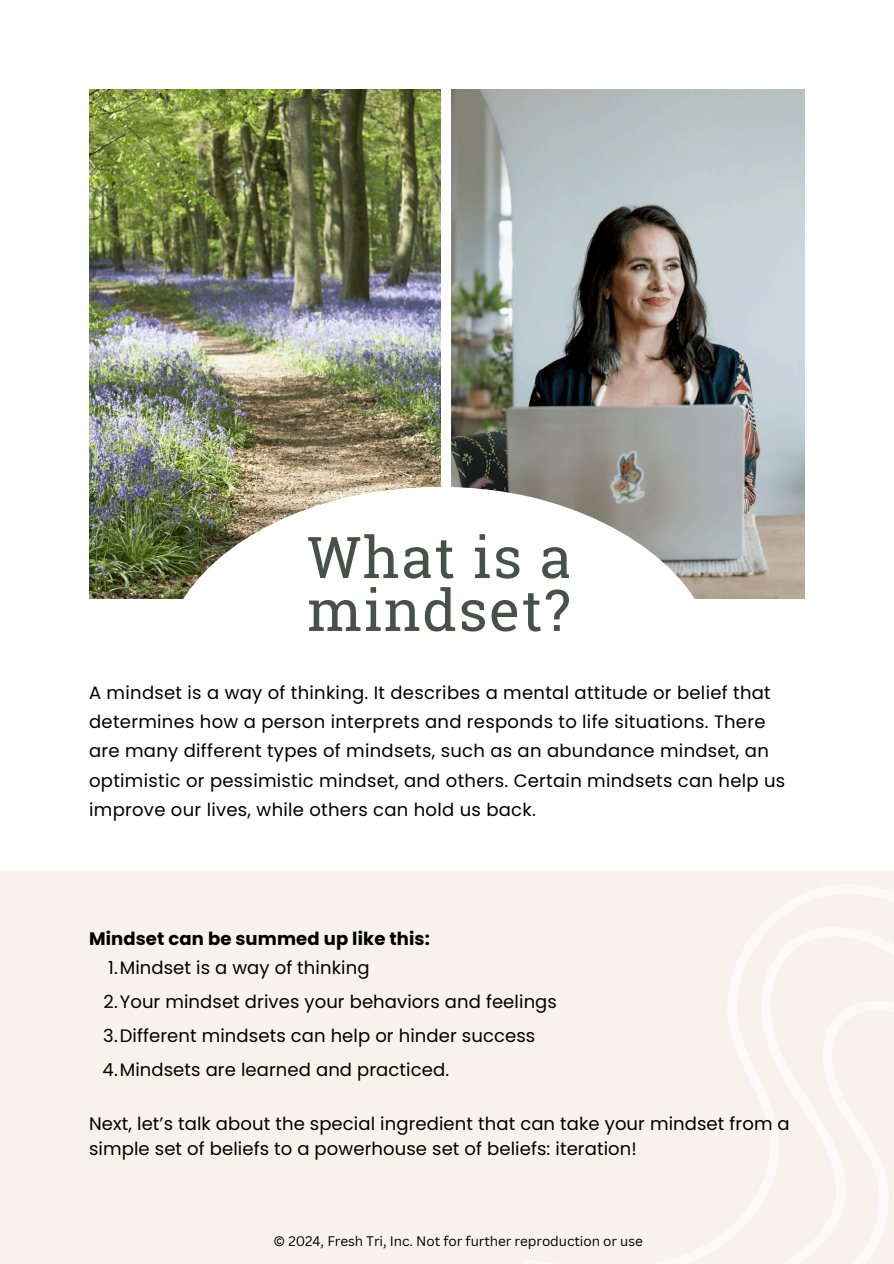
<style>
.page{position:relative;width:894px;height:1264px;background:#fff}
.page>*{position:absolute;margin:0;border:0;box-sizing:border-box;transform-origin:0 0}
.t1{font:57.45px/52.8px "Roboto Slab";letter-spacing:.025em;color:#485149}
.t2{font:18px/29.2px "Poppins";letter-spacing:.015em;color:#000}
.t3{font:700 18px "Poppins";letter-spacing:.005em;color:#000}
.t4{font:13.5px "Canva Sans";letter-spacing:-.005em;color:#000}
</style>
<div class="page">
<div style="left:0;top:870px;width:893px;height:393px;background:#f7f2ec"></div>
<img style="left:89px;top:89px;width:351px;height:509px">
<img style="left:452px;top:89px;width:352px;height:509px">
<img style="left:164px;top:487px;width:550px;height:112px">
<svg style="left:521px;top:870px;width:372px;height:393px"></svg>
<svg style="left:678px;top:905px;width:215px;height:358px"></svg>
<h3 class="t1" style="left:307px;top:529px;width:265px">What is a mindset?</h3>
<h1 class="t2" style="left:89px;top:678px;width:697px">A mindset is a way of thinking. It describes a mental attitude or belief that determines how a person interprets and responds to life situations. There are many different types of mindsets, such as an abundance mindset, an optimistic or pessimistic mindset, and others. Certain mindsets can help us improve our lives, while others can hold us back.</h1>
<p class="t3" style="left:89px;top:926px;width:342px">Mindset can be summed up like this:</p>
<h2 class="t2" style="left:108px;top:953px;width:263px">1.Mindset is a way of thinking</h2>
<p class="t2" style="left:103px;top:987px;width:455px">2.Your mindset drives your behaviors and feelings</p>
<p class="t2" style="left:103px;top:1021px;width:433px">3.Different mindsets can help or hinder success</p>
<p class="t2" style="left:102px;top:1054px;width:348px">4.Mindsets are learned and practiced.</p>
<p class="t2" style="left:89px;top:1111px;width:702px;line-height:24.8px">Next, let’s talk about the special ingredient that can take your mindset from a simple set of beliefs to a powerhouse set of beliefs: iteration!</p>
<h3 class="t4" style="left:273px;top:1231px;width:370px">© 2024, Fresh Tri, Inc. Not for further reproduction or use</h3>
</div>
